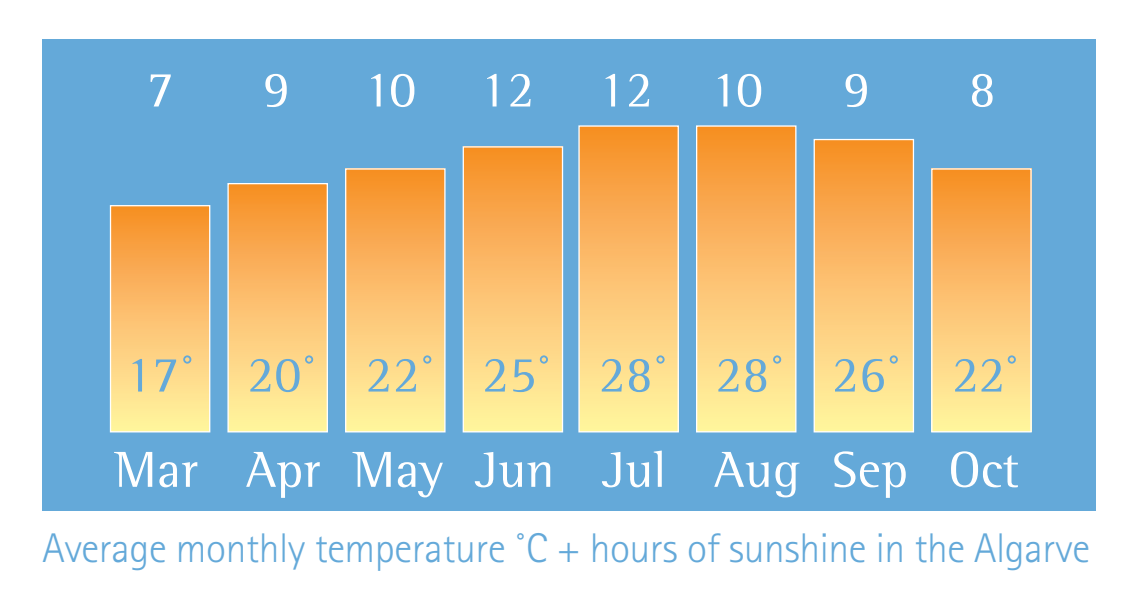
<style>
.page{position:relative;width:1134px;height:601px;background:#fff}
.page>*{position:absolute;margin:0;border:0;box-sizing:border-box;transform-origin:0 0}
.t1{font:52px "Rotis Semi Serif";letter-spacing:.01em;color:#fff}
.t2{font:52px "Rotis Semi Serif";letter-spacing:.01em;color:#64a9d9}
.t3{font:300 41.6px "Rotis Sans Serif";letter-spacing:-.01em;color:#64a9d9}
.s1{font-family:"Rotis Sans Serif";font-weight:300}
</style>
<div class="page">
<div style="left:43px;top:40px;width:1053px;height:471px;background:#64a9d9"></div>
<div style="left:932px;top:169px;width:99px;height:263px;background:linear-gradient(to bottom,#f78e2d,#fff6aa)"></div>
<div style="left:931px;top:168px;width:101px;height:264px;border:1px solid #fff"></div>
<div style="left:814px;top:140px;width:99px;height:292px;background:linear-gradient(to bottom,#f78e2d,#fff5a9)"></div>
<div style="left:813px;top:139px;width:101px;height:293px;border:1px solid #fff"></div>
<div style="left:697px;top:126px;width:99px;height:306px;background:linear-gradient(to bottom,#f78e2d,#fff5a9)"></div>
<div style="left:696px;top:125px;width:100px;height:307px;border:1px solid #fff"></div>
<div style="left:579px;top:126px;width:99px;height:306px;background:linear-gradient(to bottom,#f78e2d,#fff5a9)"></div>
<div style="left:578px;top:125px;width:101px;height:307px;border:1px solid #fff"></div>
<div style="left:463px;top:147px;width:99px;height:285px;background:linear-gradient(to bottom,#f78e2d,#fff6aa)"></div>
<div style="left:463px;top:146px;width:100px;height:286px;border:1px solid #fff"></div>
<div style="left:346px;top:169px;width:99px;height:263px;background:linear-gradient(to bottom,#f78e2d,#fff6aa)"></div>
<div style="left:345px;top:168px;width:101px;height:264px;border:1px solid #fff"></div>
<div style="left:228px;top:184px;width:99px;height:248px;background:linear-gradient(to bottom,#f78e2d,#fff5a9)"></div>
<div style="left:227px;top:183px;width:101px;height:249px;border:1px solid #fff"></div>
<div style="left:110px;top:206px;width:100px;height:226px;background:linear-gradient(to bottom,#f78e2e,#fff5a9)"></div>
<div style="left:110px;top:205px;width:100px;height:227px;border:1px solid #fff"></div>
<p class="t1" style="left:147px;top:59px;width:28px">7</p>
<p class="t1" style="left:263px;top:59px;width:28px">9</p>
<p class="t1" style="left:364px;top:59px;width:401px">10 12 12 10</p>
<p class="t1" style="left:843px;top:59px;width:28px">9</p>
<p class="t1" style="left:969px;top:59px;width:28px">8</p>
<p class="t2" style="left:125px;top:344px;width:895px">17<span class="s1">˚</span> 20<span class="s1">˚</span> 22<span class="s1">˚</span> 25<span class="s1">˚</span> 28<span class="s1">˚</span> 28<span class="s1">˚</span> 26<span class="s1">˚</span> 22<span class="s1">˚</span></p>
<p class="t1" style="left:114px;top:439px;width:906px">Mar Apr May Jun Jul Aug Sep Oct</p>
<p class="t3" style="left:43px;top:525px;width:1049px">Average monthly temperature ˚C + hours of sunshine in the Algarve</p>
</div>
